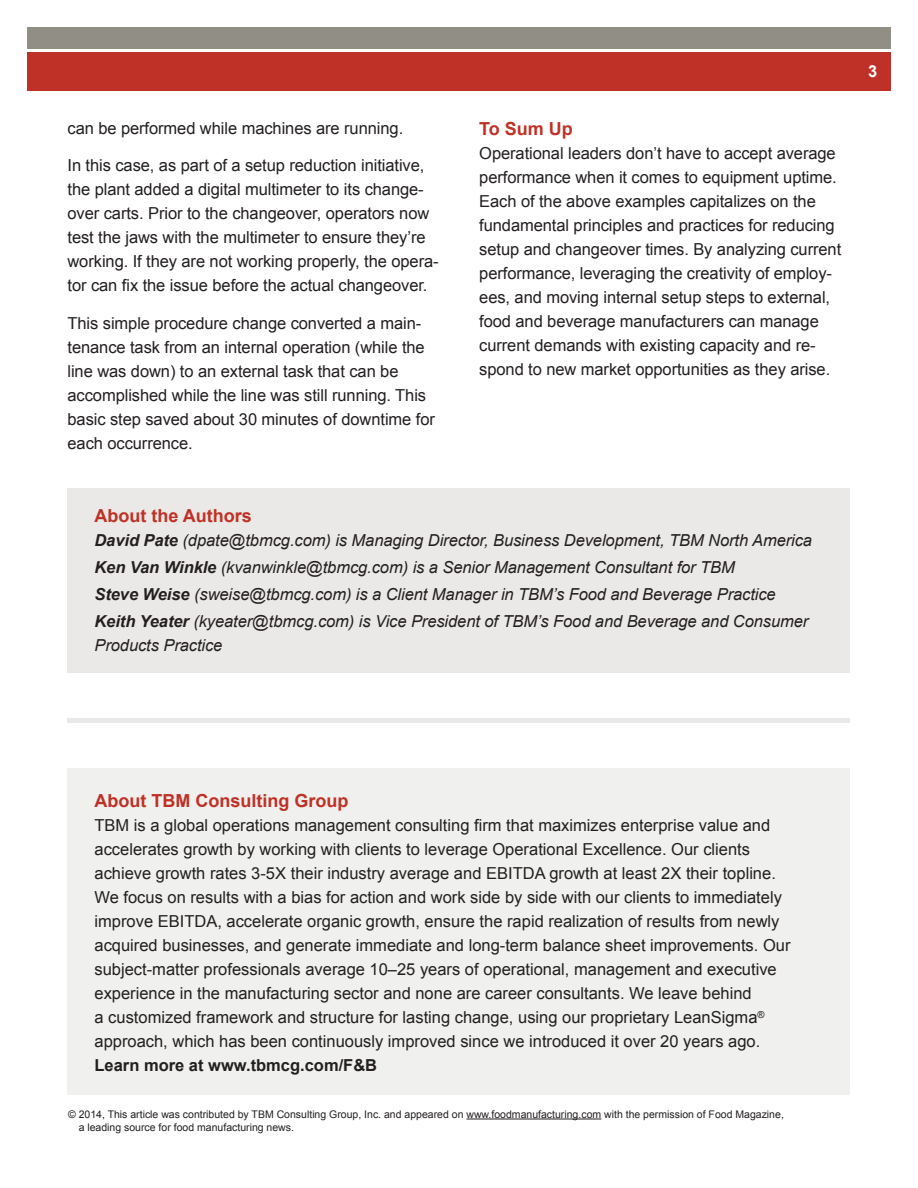
<style>
.page{position:relative;width:918px;height:1188px;background:#fff}
.page>*{position:absolute;margin:0;border:0;box-sizing:border-box;transform-origin:0 0}
.t1{font:700 18px "Arial";color:#bf3126}
.t2{font:16.5px/24px "Arial";letter-spacing:-.005em;color:#231f20}
.t3{font:italic 16.5px/27.3px "Arial";letter-spacing:-.005em;color:#231f20}
.t4{font:700 16.5px "Arial";color:#231f20}
.t5{font:700 16.5px "Arial";color:#fff}
.t6{font:10.5px/13.5px "Arial";color:#231f20}
.s1{font-weight:700}
</style>
<div class="page">
<div style="left:68px;top:768px;width:782px;height:327px;background:#f0f0ee"></div>
<div style="left:68px;top:488px;width:782px;height:185px;background:#ebe9e7"></div>
<div style="left:68px;top:718px;width:782px;height:5px;background:#ebe9e7"></div>
<div style="left:27px;top:52px;width:864px;height:39px;background:#bf3126"></div>
<div style="left:27px;top:27px;width:864px;height:22px;background:#918f85"></div>
<hr style="left:466px;top:1119px;width:135px;height:1px;background:#231f20">
<p class="t2" style="left:68px;top:116px;width:337px">can be performed while machines are running.</p>
<p class="t2" style="left:68px;top:153px;width:373px">In this case, as part of a setup reduction initiative, the plant added a digital multimeter to its change&shy;over carts. Prior to the changeover, operators now test the jaws with the multimeter to ensure they’re working. If they are not working properly, the opera&shy;tor can fix the issue before the actual changeover.</p>
<p class="t2" style="left:68px;top:311px;width:369px">This simple procedure change converted a main&shy;tenance task from an internal operation (while the line was down) to an external task that can be accomplished while the line was still running. This basic step saved about 30 minutes of downtime for each occurrence.</p>
<p class="t1" style="left:479px;top:116px;width:95px">To Sum Up</p>
<p class="t2" style="left:479px;top:141px;width:364px">Operational leaders don’t have to accept average performance when it comes to equipment uptime.<br>Each of the above examples capitalizes on the fundamental principles and practices for reducing setup and changeover times. By analyzing current performance, leveraging the creativity of employ&shy;ees, and moving internal setup steps to external, food and beverage manufacturers can manage current demands with existing capacity and re&shy;spond to new market opportunities as they arise.</p>
<p class="t1" style="left:94px;top:503px;width:159px">About the Authors</p>
<p class="t3" style="left:94px;top:526px;width:719px"><span class="s1">David Pate</span> (dpate@tbmcg.com) is Managing Director, Business Development, TBM North America <span class="s1">Ken Van Winkle</span> (kvanwinkle@tbmcg.com) is a Senior Management Consultant for TBM<br><span class="s1">Steve Weise</span> (sweise@tbmcg.com) is a Client Manager in TBM’s Food and Beverage Practice <span class="s1">Keith Yeater</span> (kyeater@tbmcg.com) is Vice President of TBM’s Food and Beverage and Consumer</p>
<p class="t3" style="left:94px;top:632px;width:129px">Products Practice</p>
<p class="t5" style="left:868px;top:61px;width:11px">3</p>
<p class="t1" style="left:94px;top:789px;width:255px">About TBM Consulting Group</p>
<p class="t2" style="left:94px;top:814px;width:698px">TBM is a global operations management consulting firm that maximizes enterprise value and accelerates growth by working with clients to leverage Operational Excellence. Our clients achieve growth rates 3-5X their industry average and EBITDA growth at least 2X their topline.<br>We focus on results with a bias for action and work side by side with our clients to immediately improve EBITDA, accelerate organic growth, ensure the rapid realization of results from newly acquired businesses, and generate immediate and long-term balance sheet improvements. Our subject-matter professionals average 10–25 years of operational, management and executive experience in the manufacturing sector and none are career consultants. We leave behind<br>a customized framework and structure for lasting change, using our proprietary LeanSigma<sup>® </sup>approach, which has been continuously improved since we introduced it over 20 years ago.</p>
<p class="t4" style="left:94px;top:1055px;width:284px">Learn more at www.tbmcg.com/F&amp;B</p>
<p class="t6" style="left:79px;top:1108px;width:707px;text-indent:-11px">© 2014, This article was contributed by TBM Consulting Group, Inc. and appeared on www.foodmanufacturing.com with the permission of Food Magazine, a leading source for food manufacturing news.</p>
</div>
